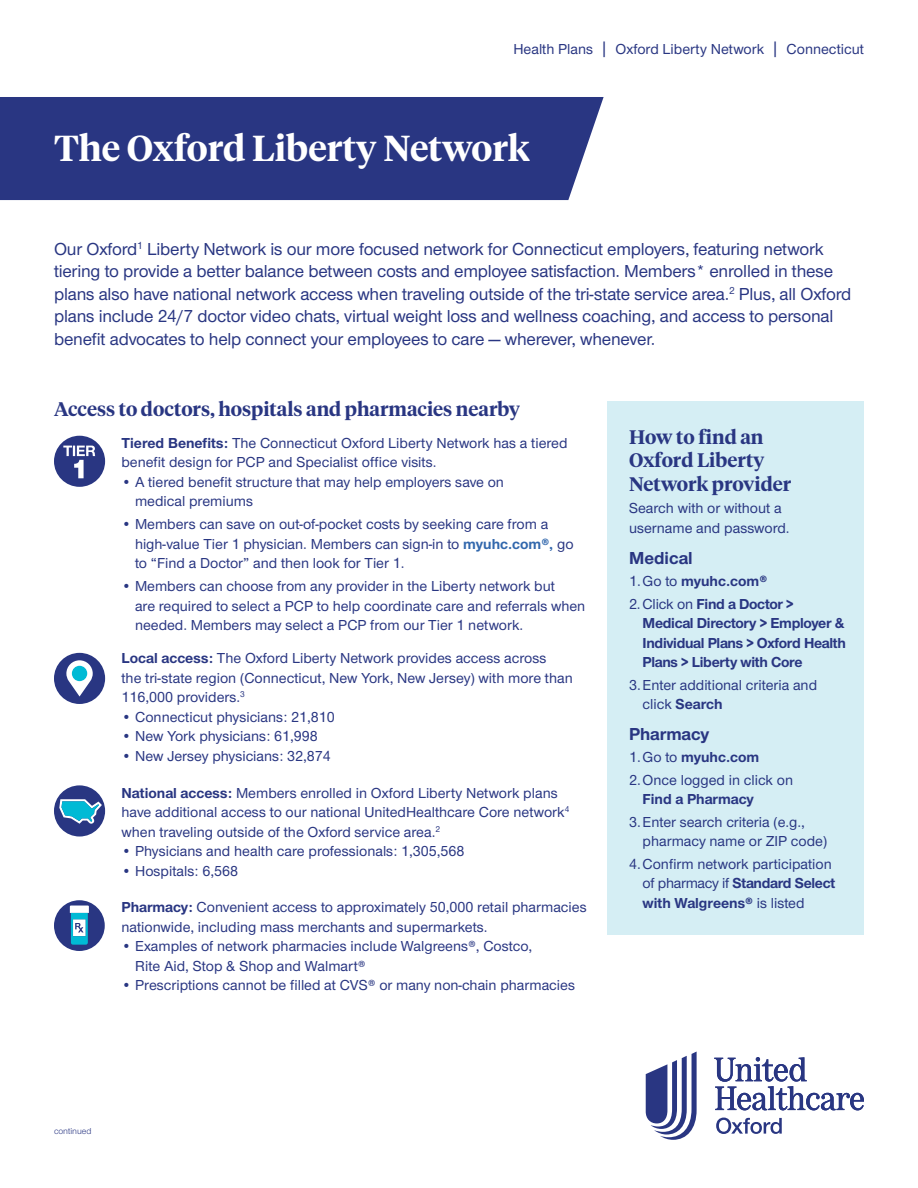
<style>
.page{position:relative;width:918px;height:1188px;background:#fff}
.page>*{position:absolute;margin:0;border:0;box-sizing:border-box;transform-origin:0 0}
.H3{font:600 36px "UHC Serif Headline";color:#fff}
.H5{font:600 19.5px/23.4px "UHC Serif Headline";color:#293682}
.Body{font:500 18px/22.5px "UHC Sans";letter-spacing:-.01em;color:#293682}
.H5-Sans{font:700 18px "UHC Sans";color:#293682}
.Body-2{font:500 15px/19.5px "UHC Sans";color:#293682}
.t1{font:700 15px/19.5px "UHC Sans";letter-spacing:-.02em;color:#293682}
.H4{font:500 15px/19.5px "UHC Sans";color:#293682}
.t2{font:700 15px "UHC Sans";color:#293682}
.Disclaimer_Copyrigh{font:9px "UHC Sans";color:#293682}
.s1{font-size:18.75px}
.s2{font-weight:700}
.s3{font-weight:700;color:#3268ad}
.s4{font-weight:500}
</style>
<div class="page">
<div style="left:608px;top:402px;width:256px;height:533px;background:#d5eef4"></div>
<svg style="left:646px;top:1052px;width:51px;height:88px"></svg>
<svg style="left:716px;top:1118px;width:66px;height:16px"></svg>
<svg style="left:714px;top:1057px;width:150px;height:53px"></svg>
<div style="left:54px;top:653px;width:51px;height:51px;background:#293682;border-radius:50%"></div>
<svg style="left:66px;top:660px;width:27px;height:37px"></svg>
<div style="left:72px;top:666px;width:15px;height:15px;background:#00bad5;border-radius:50%"></div>
<div style="left:54px;top:900px;width:51px;height:51px;background:#293682;border-radius:50%"></div>
<svg style="left:70px;top:906px;width:19px;height:39px"></svg>
<div style="left:54px;top:785px;width:51px;height:52px;background:#293682;border-radius:50%"></div>
<svg style="left:59px;top:799px;width:43px;height:25px"></svg>
<div style="left:54px;top:436px;width:51px;height:51px;background:#293682;border-radius:50%"></div>
<svg style="left:63px;top:446px;width:32px;height:32px"></svg>
<div style="left:0;top:97px;width:604px;height:103px;background:#293682"></div>
<p class="Body-2" style="left:513px;top:39px;width:352px">Health Plans <span class="s1">|</span> Oxford Liberty Network <span class="s1">|</span> Connecticut</p>
<p class="H3" style="left:54px;top:123px;width:477px">The Oxford Liberty Network</p>
<p class="Body" style="left:54px;top:237px;width:799px">Our Oxford<sup>1</sup> Liberty Network is our more focused network for Connecticut employers, featuring network tiering to provide a better balance between costs and employee satisfaction. Members* enrolled in these plans also have national network access when traveling outside of the tri-state service area.<sup>2</sup> Plus, all Oxford plans include 24/7 doctor video chats, virtual weight loss and wellness coaching, and access to personal benefit advocates to help connect your employees to care — wherever, whenever.</p>
<p class="H5" style="left:54px;top:396px;width:468px">Access to doctors, hospitals and pharmacies nearby</p>
<p class="Body-2" style="left:122px;top:432px;width:448px"><span class="s2">Tiered Benefits:</span> The Connecticut Oxford Liberty Network has a tiered benefit design for PCP and Specialist office visits.</p>
<p class="Body-2" style="left:135px;top:471px;width:371px;text-indent:-14px">• A tiered benefit structure that may help employers save on medical premiums</p>
<p class="Body-2" style="left:135px;top:514px;width:440px;text-indent:-14px">• Members can save on out-of-pocket costs by seeking care from a high-value Tier 1 physician. Members can sign-in to <span class="s3">myuhc.com®,</span> go to “Find a Doctor” and then look for Tier 1.</p>
<p class="Body-2" style="left:135px;top:576px;width:452px;text-indent:-14px">• Members can choose from any provider in the Liberty network but<br>are required to select a PCP to help coordinate care and referrals when needed. Members may select a PCP from our Tier 1 network.</p>
<p class="Body-2" style="left:122px;top:648px;width:453px"><span class="s2">Local access:</span> The Oxford Liberty Network provides access across<br>the tri-state region (Connecticut, New York, New Jersey) with more than<br>116,000 providers.<sup>3</sup></p>
<p class="Body-2" style="left:122px;top:707px;width:215px">• Connecticut physicians: 21,810</p>
<p class="Body-2" style="left:122px;top:726px;width:198px">• New York physicians: 61,998</p>
<p class="Body-2" style="left:122px;top:746px;width:211px">• New Jersey physicians: 32,874</p>
<p class="Body-2" style="left:122px;top:782px;width:449px"><span class="s2">National access:</span> Members enrolled in Oxford Liberty Network plans have additional access to our national UnitedHealthcare Core network<sup>4 </sup>when traveling outside of the Oxford service area.<sup>2</sup></p>
<p class="Body-2" style="left:122px;top:841px;width:345px">• Physicians and health care professionals: 1,305,568</p>
<p class="Body-2" style="left:122px;top:860px;width:118px">• Hospitals: 6,568</p>
<p class="Body-2" style="left:122px;top:897px;width:467px"><span class="s2">Pharmacy:</span> Convenient access to approximately 50,000 retail pharmacies nationwide, including mass merchants and supermarkets.</p>
<p class="Body-2" style="left:135px;top:936px;width:398px;text-indent:-14px">• Examples of network pharmacies include Walgreens®, Costco,<br>Rite Aid, Stop &amp; Shop and Walmart®</p>
<p class="Body-2" style="left:122px;top:975px;width:455px">• Prescriptions cannot be filled at CVS® or many non-chain pharmacies</p>
<p class="H5" style="left:629px;top:425px;width:164px">How to find an<br>Oxford Liberty<br>Network provider</p>
<p class="H4" style="left:629px;top:498px;width:162px">Search with or without a username and password.</p>
<p class="H5-Sans" style="left:629px;top:546px;width:65px">Medical</p>
<p class="t2" style="left:629px;top:571px;width:140px"><span class="s4">1.Go to</span> myuhc.com®</p>
<p class="t1" style="left:643px;top:593px;width:205px;text-indent:-14px"><span class="s4">2.Click on</span> Find a Doctor &gt;<br>Medical Directory &gt; Employer &amp;<br>Individual Plans &gt; Oxford Health<br>Plans &gt; Liberty with Core</p>
<p class="Body-2" style="left:643px;top:674px;width:176px;text-indent:-14px">3.Enter additional criteria and click <span class="s2">Search</span></p>
<p class="H5-Sans" style="left:629px;top:722px;width:82px">Pharmacy</p>
<p class="t2" style="left:629px;top:747px;width:132px"><span class="s4">1.Go to</span> myuhc.com</p>
<p class="Body-2" style="left:643px;top:770px;width:152px;text-indent:-14px">2.Once logged in click on<br><span class="s2">Find a Pharmacy</span></p>
<p class="Body-2" style="left:643px;top:812px;width:186px;text-indent:-14px">3.Enter search criteria (e.g., pharmacy name or ZIP code)</p>
<p class="Body-2" style="left:643px;top:854px;width:194px;text-indent:-14px">4.Confirm network participation of pharmacy if <span class="s2">Standard Select with Walgreens®</span> is listed</p>
<p class="Disclaimer_Copyrigh" style="left:54px;top:1125px;width:39px">continued</p>
</div>
